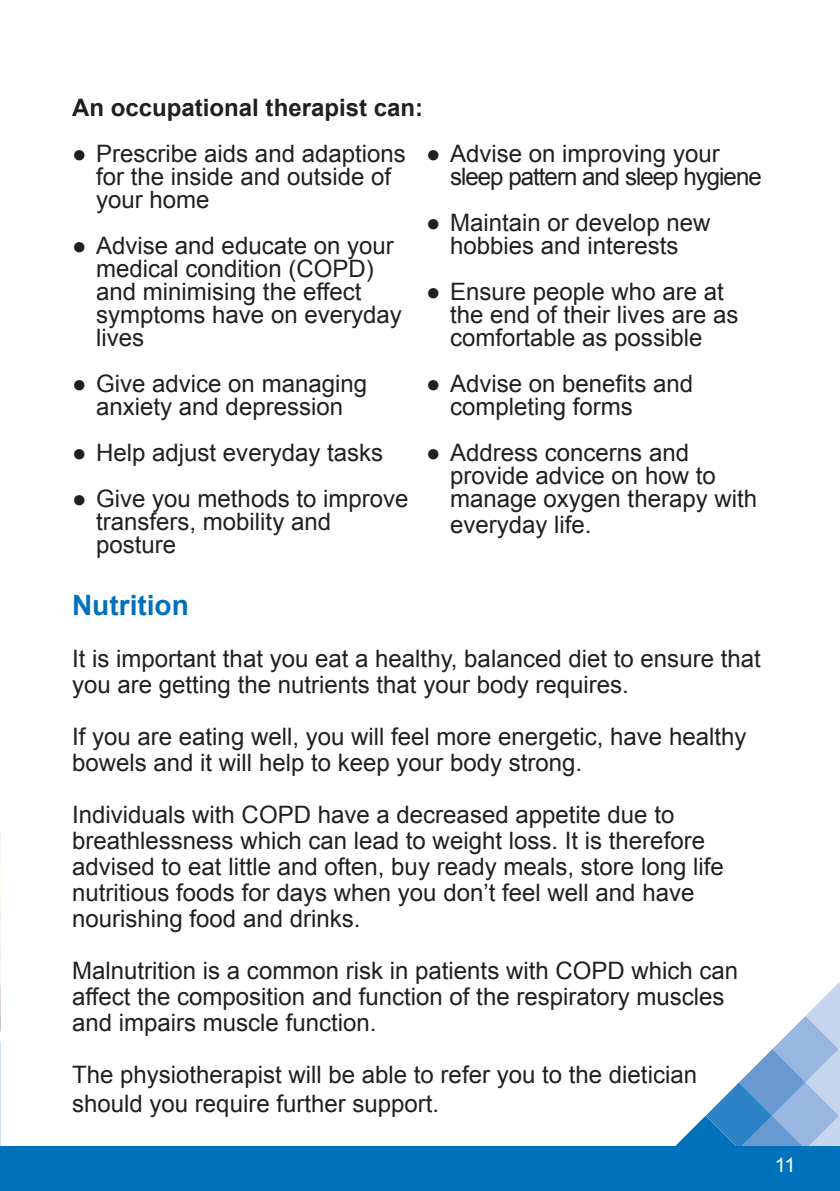
<style>
.page{position:relative;width:840px;height:1191px;background:#fff}
.page>*{position:absolute;margin:0;border:0;box-sizing:border-box;transform-origin:0 0}
.t1{font:700 28px "Arial";color:#0072bc}
.t2{font:24px/26px "Arial";color:#231f20}
.t3{font:700 24px "Arial";color:#231f20}
.t4{font:24px "Arial";letter-spacing:-.04em;color:#231f20}
.t5{font:20px "Arial";color:#fff}
</style>
<div class="page">
<svg style="left:675px;top:983px;width:164px;height:163px"></svg>
<div style="left:0;top:1146px;width:839px;height:45px;background:#0072bc"></div>
<p class="t3" style="left:72px;top:91px;width:352px">An occupational therapist can:</p>
<p class="t2" style="left:72px;top:140px;width:335px">● Prescribe aids and adaptions</p>
<p class="t2" style="left:96px;top:163px;width:296px">for the inside and outside of</p>
<p class="t2" style="left:96px;top:186px;width:115px">your home</p>
<p class="t2" style="left:72px;top:232px;width:323px">● Advise and educate on your</p>
<p class="t2" style="left:96px;top:255px;width:279px">medical condition (COPD)</p>
<p class="t2" style="left:96px;top:278px;width:267px">and minimising the effect</p>
<p class="t2" style="left:96px;top:301px;width:307px">symptoms have on everyday</p>
<p class="t2" style="left:96px;top:324px;width:49px">lives</p>
<p class="t2" style="left:72px;top:370px;width:296px">● Give advice on managing</p>
<p class="t2" style="left:96px;top:393px;width:248px">anxiety and depression</p>
<p class="t2" style="left:72px;top:439px;width:312px">● Help adjust everyday tasks</p>
<p class="t2" style="left:72px;top:485px;width:338px">● Give you methods to improve</p>
<p class="t2" style="left:96px;top:508px;width:236px">transfers, mobility and</p>
<p class="t2" style="left:96px;top:531px;width:82px">posture</p>
<p class="t2" style="left:426px;top:140px;width:295px">● Advise on improving your</p>
<p class="t4" style="left:450px;top:160px;width:313px">sleep pattern and sleep hygiene</p>
<p class="t2" style="left:426px;top:209px;width:286px">● Maintain or develop new</p>
<p class="t2" style="left:450px;top:232px;width:230px">hobbies and interests</p>
<p class="t2" style="left:426px;top:278px;width:299px">● Ensure people who are at</p>
<p class="t2" style="left:450px;top:301px;width:290px">the end of their lives are as</p>
<p class="t2" style="left:450px;top:324px;width:254px">comfortable as possible</p>
<p class="t2" style="left:426px;top:370px;width:268px">● Advise on benefits and</p>
<p class="t2" style="left:450px;top:393px;width:184px">completing forms</p>
<p class="t2" style="left:426px;top:439px;width:264px">● Address concerns and</p>
<p class="t2" style="left:450px;top:462px;width:267px">provide advice on how to</p>
<p class="t2" style="left:450px;top:485px;width:308px">manage oxygen therapy with</p>
<p class="t2" style="left:450px;top:511px;width:143px">everyday life.</p>
<p class="t1" style="left:72px;top:587px;width:118px">Nutrition</p>
<p class="t2" style="left:72px;top:646px;width:689px">It is important that you eat a healthy, balanced diet to ensure that you are getting the nutrients that your body requires.</p>
<p class="t2" style="left:72px;top:724px;width:675px">If you are eating well, you will feel more energetic, have healthy bowels and it will help to keep your body strong.</p>
<p class="t2" style="left:72px;top:802px;width:652px">Individuals with COPD have a decreased appetite due to breathlessness which can lead to weight loss. It is therefore advised to eat little and often, buy ready meals, store long life nutritious foods for days when you don’t feel well and have nourishing food and drinks.</p>
<p class="t2" style="left:72px;top:958px;width:667px">Malnutrition is a common risk in patients with COPD which can affect the composition and function of the respiratory muscles and impairs muscle function.</p>
<p class="t2" style="left:72px;top:1060px;width:626px;line-height:28.8px">The physiotherapist will be able to refer you to the dietician should you require further support.</p>
<p class="t5" style="left:774px;top:1152px;width:22px">11</p>
</div>
